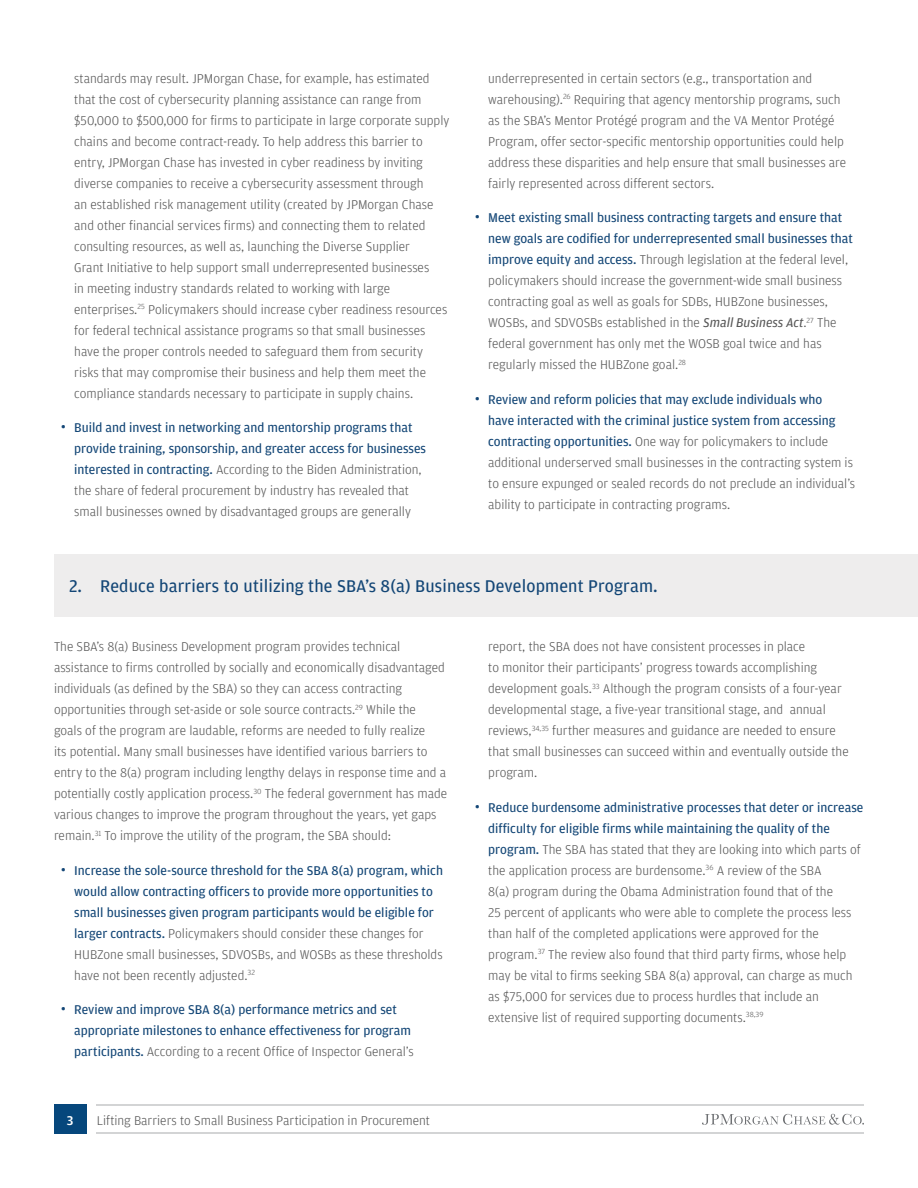
<style>
.page{position:relative;width:918px;height:1188px;background:#fff}
.page>*{position:absolute;margin:0;border:0;box-sizing:border-box;transform-origin:0 0}
.t1{font:18px "Amplitude";letter-spacing:.01em;color:#134676}
.t2{font:300 13.5px/21px "Amplitude";color:#565656}
.t3{font:13.5px/21px "Amplitude";color:#134676}
.t4{font:500 13.5px "Amplitude";color:#fff}
.s1{font-size:16.5px;color:#134676}
.s2{font-weight:400;color:#134676}
.s3{font-weight:400;font-style:italic}
.s4{font-weight:300;font-size:16.5px}
.s5{font-weight:300;color:#565656}
</style>
<div class="page">
<div style="left:54px;top:1105px;width:32px;height:29px;background:#06477c"></div>
<svg style="left:702px;top:1114px;width:162px;height:11px"></svg>
<hr style="left:97px;top:1105px;width:767px;height:1px;background:#d3d4d5">
<hr style="left:97px;top:1132px;width:767px;height:2px;background:#d3d4d5">
<div style="left:54px;top:554px;width:864px;height:63px;background:#eeeded"></div>
<p class="t2" style="left:74px;top:68px;width:377px">standards may result. JPMorgan Chase, for example, has estimated that the cost of cybersecurity planning assistance can range from $50,000 to $500,000 for firms to participate in large corporate supply chains and become contract-ready. To help address this barrier to entry, JPMorgan Chase has invested in cyber readiness by inviting diverse companies to receive a cybersecurity assessment through<br>an established risk management utility (created by JPMorgan Chase and other financial services firms) and connecting them to related consulting resources, as well as, launching the Diverse Supplier<br>Grant Initiative to help support small underrepresented businesses<br>in meeting industry standards related to working with large enterprises.<sup>25</sup> Policymakers should increase cyber readiness resources for federal technical assistance programs so that small businesses have the proper controls needed to safeguard them from security risks that may compromise their business and help them meet the compliance standards necessary to participate in supply chains.</p>
<p class="t2" style="left:74px;top:417px;width:353px;text-indent:-14px"><span class="s1">•</span> <span class="s2">Build and invest in networking and mentorship programs that provide training, sponsorship, and greater access for businesses interested in contracting.</span> According to the Biden Administration, the share of federal procurement by industry has revealed that small businesses owned by disadvantaged groups are generally</p>
<p class="t2" style="left:488px;top:68px;width:360px">underrepresented in certain sectors (e.g., transportation and warehousing).<sup>26</sup> Requiring that agency mentorship programs, such as the SBA’s Mentor Protégé program and the VA Mentor Protégé Program, offer sector-specific mentorship opportunities could help address these disparities and help ensure that small businesses are fairly represented across different sectors.</p>
<p class="t2" style="left:488px;top:207px;width:366px;text-indent:-13px"><span class="s1">•</span> <span class="s2">Meet existing small business contracting targets and ensure that new goals are codified for underrepresented small businesses that improve equity and access.</span> Through legislation at the federal level, policymakers should increase the government-wide small business contracting goal as well as goals for SDBs, HUBZone businesses, WOSBs, and SDVOSBs established in the <span class="s3">Small Business Act</span>.<sup>27</sup> The federal government has only met the WOSB goal twice and has regularly missed the HUBZone goal.<sup>28</sup></p>
<p class="t2" style="left:488px;top:389px;width:368px;text-indent:-13px"><span class="s1">•</span> <span class="s2">Review and reform policies that may exclude individuals who<br>have interacted with the criminal justice system from accessing contracting opportunities.</span> One way for policymakers to include additional underserved small businesses in the contracting system is to ensure expunged or sealed records do not preclude an individual’s ability to participate in contracting programs.</p>
<h1 class="t1" style="left:69px;top:576px;width:590px">2. Reduce barriers to utilizing the SBA’s 8(a) Business Development Program.</h1>
<p class="t2" style="left:54px;top:636px;width:395px">The SBA’s 8(a) Business Development program provides technical assistance to firms controlled by socially and economically disadvantaged individuals (as defined by the SBA) so they can access contracting opportunities through set-aside or sole source contracts.<sup>29</sup> While the goals of the program are laudable, reforms are needed to fully realize<br>its potential. Many small businesses have identified various barriers to entry to the 8(a) program including lengthy delays in response time and a potentially costly application process.<sup>30</sup> The federal government has made various changes to improve the program throughout the years, yet gaps remain.<sup>31</sup> To improve the utility of the program, the SBA should:</p>
<p class="t3" style="left:74px;top:860px;width:370px;text-indent:-14px"><span class="s4">•</span> Increase the sole-source threshold for the SBA 8(a) program, which would allow contracting officers to provide more opportunities to small businesses given program participants would be eligible for larger contracts. <span class="s5">Policymakers should consider these changes for HUBZone small businesses, SDVOSBs, and WOSBs as these thresholds have not been recently adjusted.</span><sup>32</sup></p>
<p class="t3" style="left:74px;top:999px;width:341px;text-indent:-14px"><span class="s4">•</span> Review and improve SBA 8(a) performance metrics and set appropriate milestones to enhance effectiveness for program participants. <span class="s5">According to a recent Office of Inspector General’s</span></p>
<p class="t4" style="left:67px;top:1113px;width:8px">3</p>
<p class="t2" style="left:97px;top:1110px;width:335px">Lifting Barriers to Small Business Participation in Procurement</p>
<p class="t2" style="left:488px;top:636px;width:362px">report, the SBA does not have consistent processes in place<br>to monitor their participants’ progress towards accomplishing development goals.<sup>33</sup> Although the program consists of a four-year developmental stage, a five-year transitional stage, and annual reviews,<sup>34,35</sup> further measures and guidance are needed to ensure that small businesses can succeed within and eventually outside the program.</p>
<p class="t2" style="left:488px;top:797px;width:377px;text-indent:-13px"><span class="s1">•</span> <span class="s2">Reduce burdensome administrative processes that deter or increase difficulty for eligible firms while maintaining the quality of the program.</span> The SBA has stated that they are looking into which parts of the application process are burdensome.<sup>36</sup> A review of the SBA<br>8(a) program during the Obama Administration found that of the<br>25 percent of applicants who were able to complete the process less than half of the completed applications were approved for the program.<sup>37</sup> The review also found that third party firms, whose help may be vital to firms seeking SBA 8(a) approval, can charge as much as $75,000 for services due to process hurdles that include an extensive list of required supporting documents.<sup>38,39</sup></p>
</div>
